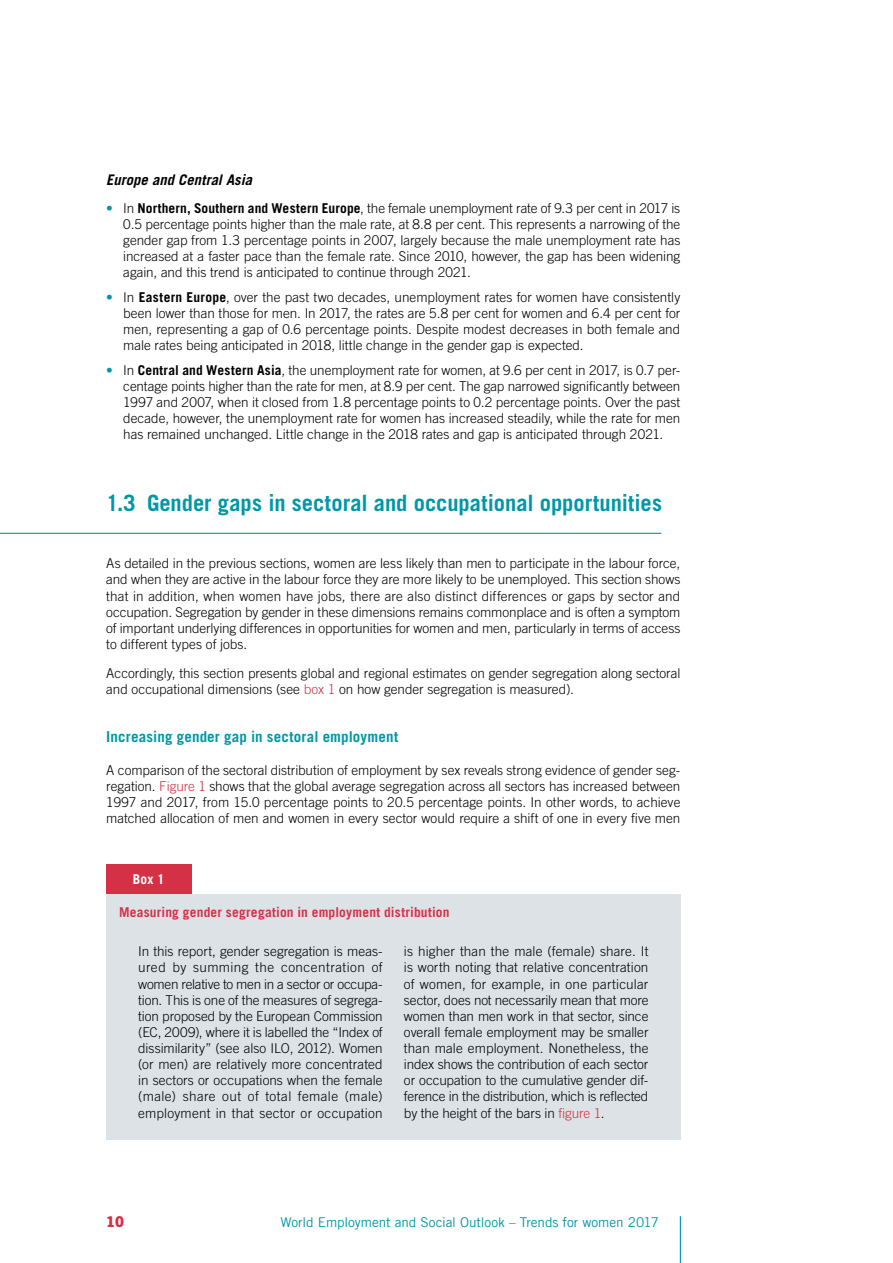
<style>
.page{position:relative;width:893px;height:1263px;background:#fff}
.page>*{position:absolute;margin:0;border:0;box-sizing:border-box;transform-origin:0 0}
.B_w{font:700 22.5px "Trade Gothic LT Com";color:#0097a7}
.C_w{font:700 15px "Trade Gothic LT Com";letter-spacing:.01em;color:#0097a7}
.t1{font:800 15px "Trade Gothic Next SR Pro";color:#d53146}
.D_w{font:italic 700 14.7px "Trade Gothic LT Com";letter-spacing:.005em;color:#000}
.text_w{font:300 13.5px/16.2px "Trade Gothic LT Com";color:#000;text-align:justify}
.box_w{font:300 13.5px/16.2px "Trade Gothic LT Com";letter-spacing:.005em;color:#000;text-align:justify}
.t2{font:13.5px "Trade Gothic LT Com";letter-spacing:-.005em;color:#0097a7}
.box_titre_w{font:700 13.5px "Trade Gothic LT Com";letter-spacing:.015em;color:#d53146}
.t3{font:700 13.5px "Trade Gothic LT Com";color:#fff}
.s1{color:#0097a7}
.s2{font-weight:700}
.s3{color:#d53146}
</style>
<div class="page">
<hr style="left:680px;top:1216px;width:1px;height:47px;background:#0097a7">
<hr style="left:0;top:533px;width:661px;height:1px;background:#0097a7">
<div style="left:106px;top:894px;width:574px;height:246px;background:#dde2e6"></div>
<div style="left:106px;top:864px;width:85px;height:30px;background:#d53146"></div>
<p class="D_w" style="left:106px;top:171px;width:147px">Europe and Central Asia</p>
<p class="text_w" style="left:123px;top:200px;width:559px;text-indent:-17px"><span class="s1">•</span> In <span class="s2">Northern, Southern and Western Europe</span>, the female unemployment rate of 9.3 per cent in 2017 is 0.5 percentage points higher than the male rate, at 8.8 per cent. This represents a narrowing of the gender gap from 1.3 percentage points in 2007, largely because the male unemployment rate has increased at a faster pace than the female rate. Since 2010, however, the gap has been widening again, and this trend is anticipated to continue through 2021.</p>
<p class="text_w" style="left:123px;top:289px;width:558px;text-indent:-17px"><span class="s1">•</span> In <span class="s2">Eastern Europe</span>, over the past two decades, unemployment rates for women have consistently been lower than those for men. In 2017, the rates are 5.8 per cent for women and 6.4 per cent for men, representing a gap of 0.6 percentage points. Despite modest decreases in both female and male rates being anticipated in 2018, little change in the gender gap is expected.</p>
<p class="text_w" style="left:123px;top:362px;width:559px;text-indent:-17px"><span class="s1">•</span> In <span class="s2">Central and Western Asia</span>, the unemployment rate for women, at 9.6 per cent in 2017, is 0.7 per&shy;centage points higher than the rate for men, at 8.9 per cent. The gap narrowed significantly between 1997 and 2007, when it closed from 1.8 percentage points to 0.2 percentage points. Over the past decade, however, the unemployment rate for women has increased steadily, while the rate for men has remained unchanged. Little change in the 2018 rates and gap is anticipated through 2021.</p>
<p class="B_w" style="left:106px;top:489px;width:557px">1.3 Gender gaps in sectoral and occupational opportunities</p>
<p class="text_w" style="left:106px;top:555px;width:576px">As detailed in the previous sections, women are less likely than men to participate in the labour force, and when they are active in the labour force they are more likely to be unemployed. This section shows that in addition, when women have jobs, there are also distinct differences or gaps by sector and occupation. Segregation by gender in these dimensions remains commonplace and is often a symptom of important underlying differences in opportunities for women and men, particularly in terms of access to different types of jobs.</p>
<p class="text_w" style="left:106px;top:665px;width:575px">Accordingly, this section presents global and regional estimates on gender segregation along sectoral and occupational dimensions (see <span class="s3">box 1</span> on how gender segregation is measured).</p>
<p class="C_w" style="left:106px;top:727px;width:293px">Increasing gender gap in sectoral employment</p>
<p class="text_w" style="left:106px;top:762px;width:576px">A comparison of the sectoral distribution of employment by sex reveals strong evidence of gender seg&shy;regation. <span class="s3">Figure 1</span> shows that the global average segregation across all sectors has increased between 1997 and 2017, from 15.0 percentage points to 20.5 percentage points. In other words, to achieve matched allocation of men and women in every sector would require a shift of one in every five men</p>
<p class="t3" style="left:133px;top:871px;width:33px">Box 1</p>
<p class="box_titre_w" style="left:119px;top:904px;width:332px">Measuring gender segregation in employment distribution</p>
<p class="box_w" style="left:138px;top:943px;width:246px">In this report, gender segregation is meas&shy;ured by summing the concentration of women relative to men in a sector or occupa&shy;tion. This is one of the measures of segrega&shy;tion proposed by the European Commission (EC, 2009), where it is labelled the “Index of dissimilarity” (see also ILO, 2012). Women (or men) are relatively more concentrated in sectors or occupations when the female (male) share out of total female (male) employment in that sector or occupation</p>
<p class="box_w" style="left:404px;top:943px;width:246px">is higher than the male (female) share. It is worth noting that relative concentration of women, for example, in one particular sector, does not necessarily mean that more women than men work in that sector, since overall female employment may be smaller than male employment. Nonetheless, the index shows the contribution of each sector or occupation to the cumulative gender dif&shy;ference in the distribution, which is reflected by the height of the bars in <span class="s3">figure 1</span>.</p>
<p class="t1" style="left:106px;top:1211px;width:19px">10</p>
<p class="t2" style="left:280px;top:1214px;width:380px">World Employment and Social Outlook – Trends for women 2017</p>
</div>
